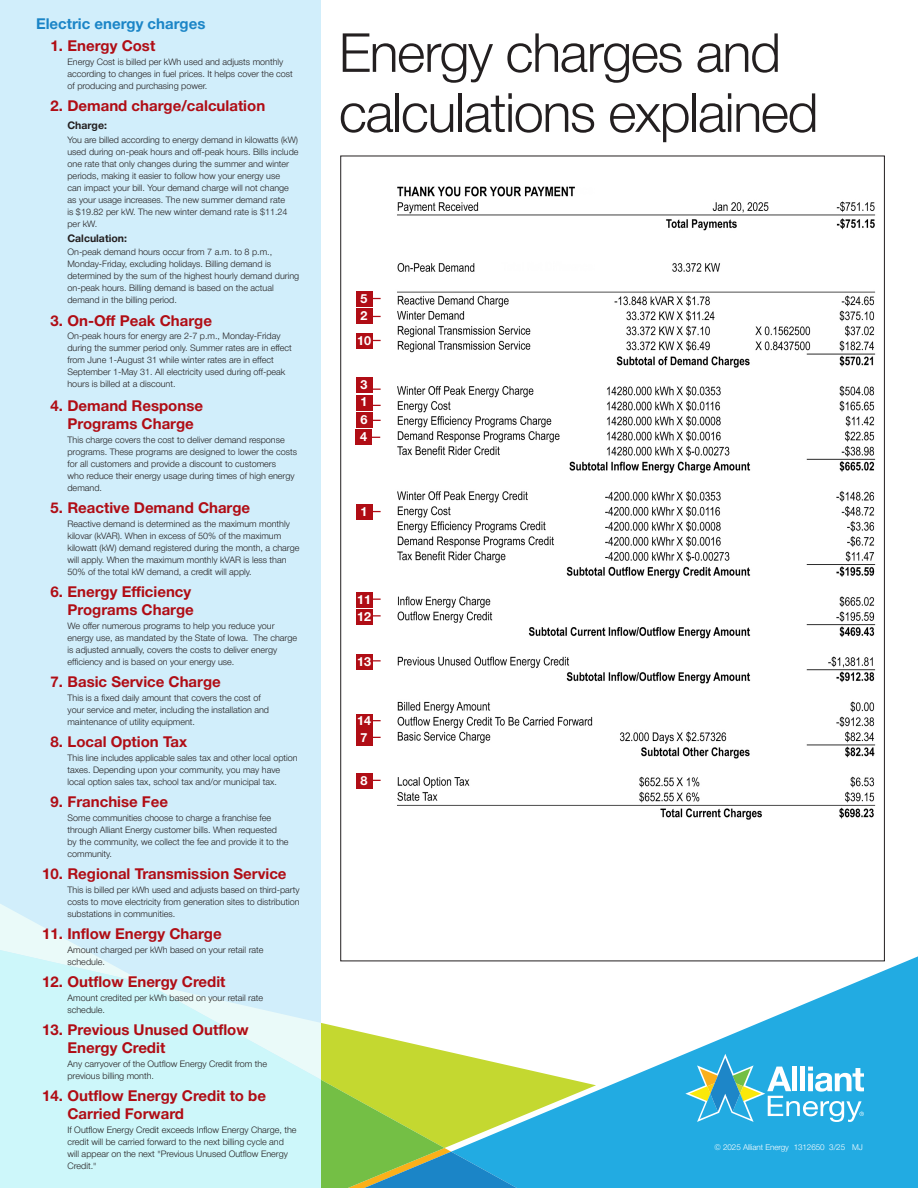
<style>
.page{position:relative;width:918px;height:1188px;background:#fff}
.page>*{position:absolute;margin:0;border:0;box-sizing:border-box;transform-origin:0 0}
.Copy{font:300 54px/60px "Helvetica Neue Cyr";letter-spacing:-.025em;color:#231f20}
.Heads{font:700 15px/18px "Helvetica Neue Cyr";color:#b00d15}
.Category_Heads{font:700 15px "Helvetica Neue Cyr";color:#1b85c7}
.Heads-2{font:700 12.6px "Helvetica Neue Cyr";color:#fff}
.Heads-3{font:700 10.5px "Helvetica Neue Cyr";color:#231f20}
.Copy-2{font:300 9px/12px "Helvetica Neue Cyr";color:#231f20}
.Heads-4{font:300 9px/12px "Helvetica Neue Cyr";color:#231f20}
.t1{font:300 8.1px "Helvetica Neue Cyr";letter-spacing:-.01em;color:#fff}
</style>
<div class="page">
<svg style="left:554px;top:948px;width:364px;height:240px;fill:#22abe2"></svg>
<svg style="left:320px;top:886px;width:234px;height:302px"></svg>
<svg style="left:685px;top:1054px;width:179px;height:68px;background:#56bada"></svg>
<div style="left:0;top:0;width:320px;height:1188px;background:#d1eefb"></div>
<img style="left:397px;top:186px;width:479px;height:634px">
<div style="left:356px;top:429px;width:16px;height:15px;background:#b00d15"></div>
<div style="left:356px;top:308px;width:16px;height:16px;background:#b00d15"></div>
<div style="left:356px;top:292px;width:16px;height:15px;background:#b00d15"></div>
<div style="left:356px;top:731px;width:16px;height:15px;background:#b00d15"></div>
<div style="left:356px;top:592px;width:16px;height:16px;background:#b00d15"></div>
<div style="left:356px;top:609px;width:16px;height:15px;background:#b00d15"></div>
<div style="left:356px;top:654px;width:16px;height:15px;background:#b00d15"></div>
<div style="left:356px;top:714px;width:16px;height:15px;background:#b00d15"></div>
<div style="left:356px;top:334px;width:16px;height:15px;background:#b00d15"></div>
<div style="left:356px;top:774px;width:16px;height:15px;background:#b00d15"></div>
<div style="left:356px;top:377px;width:16px;height:15px;background:#b00d15"></div>
<div style="left:356px;top:412px;width:16px;height:15px;background:#b00d15"></div>
<div style="left:356px;top:504px;width:16px;height:15px;background:#b00d15"></div>
<div style="left:356px;top:395px;width:16px;height:15px;background:#b00d15"></div>
<p class="Category_Heads" style="left:36px;top:15px;width:171px">Electric energy charges</p>
<p class="Heads" style="left:50px;top:37px;width:106px">1. Energy Cost</p>
<p class="Copy-2" style="left:68px;top:56px;width:227px">Energy Cost is billed per kWh used and adjusts monthly according to changes in fuel prices. It helps cover the cost of producing and purchasing power.</p>
<p class="Heads" style="left:50px;top:97px;width:216px">2. Demand charge/calculation</p>
<p class="Heads-3" style="left:68px;top:120px;width:41px">Charge:</p>
<p class="Copy-2" style="left:68px;top:134px;width:233px">You are billed according to energy demand in kilowatts (kW) used during on-peak hours and off-peak hours. Bills include one rate that only changes during the summer and winter periods, making it easier to follow how your energy use<br>can impact your bill. Your demand charge will not change as your usage increases. The new summer demand rate<br>is $19.82 per kW. The new winter demand rate is $11.24 per kW.</p>
<p class="Heads-3" style="left:68px;top:232px;width:61px">Calculation:</p>
<p class="Copy-2" style="left:68px;top:246px;width:233px">On-peak demand hours occur from 7 a.m. to 8 p.m., Monday-Friday, excluding holidays. Billing demand is determined by the sum of the highest hourly demand during on-peak hours. Billing demand is based on the actual demand in the billing period.</p>
<p class="Heads" style="left:50px;top:312px;width:163px">3. On-Off Peak Charge</p>
<p class="Heads-4" style="left:68px;top:330px;width:226px">On-peak hours for energy are 2-7 p.m., Monday-Friday during the summer period only. Summer rates are in effect from June 1-August 31 while winter rates are in effect September 1-May 31. All electricity used during off-peak hours is billed at a discount.</p>
<p class="Heads" style="left:50px;top:397px;width:154px;text-align:center">4. Demand Response<br>Programs Charge</p>
<p class="Copy-2" style="left:68px;top:434px;width:231px">This charge covers the cost to deliver demand response programs. These programs are designed to lower the costs for all customers and provide a discount to customers<br>who reduce their energy usage during times of high energy demand.</p>
<p class="Heads" style="left:50px;top:499px;width:201px">5. Reactive Demand Charge</p>
<p class="Copy-2" style="left:68px;top:518px;width:233px">Reactive demand is determined as the maximum monthly kilovar (kVAR). When in excess of 50% of the maximum kilowatt (kW) demand registered during the month, a charge will apply. When the maximum monthly kVAR is less than 50% of the total kW demand, a credit will apply.</p>
<p class="Heads" style="left:50px;top:583px;width:145px;text-align:right">6. Energy Efficiency<br>Programs Charge</p>
<p class="Copy-2" style="left:68px;top:620px;width:231px">We offer numerous programs to help you reduce your energy use, as mandated by the State of Iowa. The charge is adjusted annually, covers the costs to deliver energy efficiency and is based on your energy use.</p>
<p class="Heads" style="left:50px;top:673px;width:172px">7. Basic Service Charge</p>
<p class="Copy-2" style="left:68px;top:692px;width:203px">This is a fixed daily amount that covers the cost of your service and meter, including the installation and maintenance of utility equipment.</p>
<p class="Heads" style="left:50px;top:733px;width:138px">8. Local Option Tax</p>
<p class="Copy-2" style="left:68px;top:752px;width:232px">This line includes applicable sales tax and other local option taxes. Depending upon your community, you may have local option sales tax, school tax and/or municipal tax.</p>
<p class="Heads" style="left:50px;top:793px;width:119px">9. Franchise Fee</p>
<p class="Copy-2" style="left:68px;top:812px;width:223px">Some communities choose to charge a franchise fee through Alliant Energy customer bills. When requested<br>by the community, we collect the fee and provide it to the community.</p>
<p class="Heads" style="left:42px;top:865px;width:246px">10. Regional Transmission Service</p>
<p class="Copy-2" style="left:68px;top:884px;width:234px;text-align:justify">This is billed per kWh used and adjusts based on third-party costs to move electricity from generation sites to distribution substations in communities.</p>
<p class="Heads" style="left:42px;top:925px;width:181px">11. Inflow Energy Charge</p>
<p class="Copy-2" style="left:68px;top:944px;width:198px">Amount charged per kWh based on your retail rate schedule.</p>
<p class="Heads" style="left:42px;top:973px;width:185px">12. Outflow Energy Credit</p>
<p class="Copy-2" style="left:68px;top:992px;width:197px">Amount credited per kWh based on your retail rate schedule.</p>
<p class="Heads" style="left:68px;top:1021px;width:183px;text-indent:-25px">13. Previous Unused Outflow<br>Energy Credit</p>
<p class="Copy-2" style="left:68px;top:1058px;width:201px">Any carryover of the Outflow Energy Credit from the previous billing month.</p>
<p class="Heads" style="left:68px;top:1087px;width:200px;text-indent:-25px">14. Outflow Energy Credit to be<br>Carried Forward</p>
<p class="Copy-2" style="left:68px;top:1124px;width:231px">If Outflow Energy Credit exceeds Inflow Energy Charge, the credit will be carried forward to the next billing cycle and will appear on the next "Previous Unused Outflow Energy Credit."</p>
<p class="Copy" style="left:339px;top:23px;width:481px">Energy charges and calculations explained</p>
<p class="Heads-2" style="left:361px;top:292px;width:9px">5</p>
<p class="Heads-2" style="left:361px;top:309px;width:9px">2</p>
<p class="Heads-2" style="left:357px;top:334px;width:16px">10</p>
<p class="Heads-2" style="left:361px;top:377px;width:9px">3</p>
<p class="Heads-2" style="left:361px;top:412px;width:9px">6</p>
<p class="Heads-2" style="left:361px;top:395px;width:9px">1</p>
<p class="Heads-2" style="left:360px;top:429px;width:9px">4</p>
<p class="Heads-2" style="left:361px;top:504px;width:9px">1</p>
<p class="Heads-2" style="left:357px;top:593px;width:16px">11</p>
<p class="Heads-2" style="left:357px;top:609px;width:16px">12</p>
<p class="Heads-2" style="left:357px;top:654px;width:16px">13</p>
<p class="Heads-2" style="left:357px;top:714px;width:16px">14</p>
<p class="Heads-2" style="left:361px;top:731px;width:9px">7</p>
<p class="Heads-2" style="left:361px;top:774px;width:9px">8</p>
<p class="t1" style="left:714px;top:1143px;width:150px">© 2025 Alliant Energy 1312650 3/25 MJ</p>
</div>
